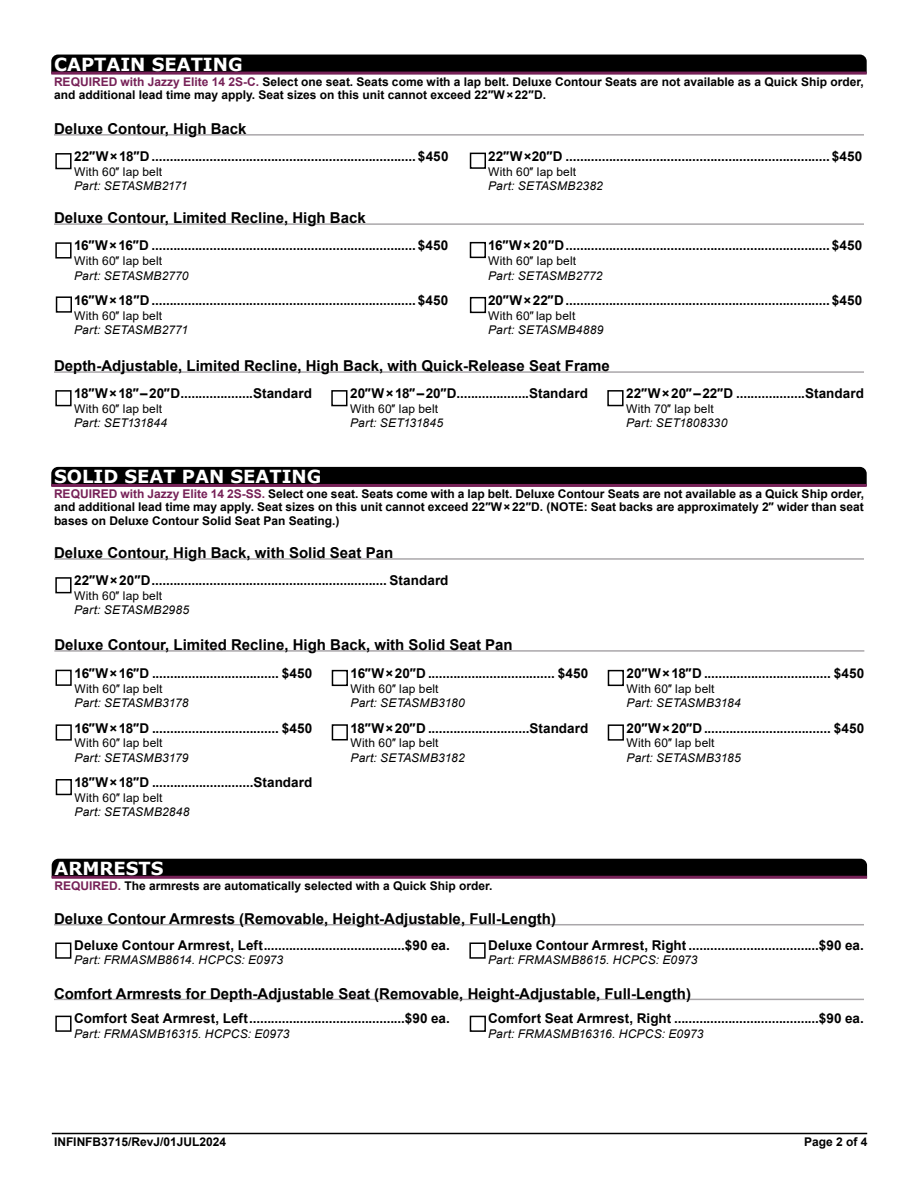
<style>
.page{position:relative;width:918px;height:1188px;background:#fff}
.page>*{position:absolute;margin:0;border:0;box-sizing:border-box;transform-origin:0 0}
.t1{font:700 18px "Verdana";color:#fff}
.t2{font:700 15px "Arial";color:#000}
.t3{font:700 13.5px "Arial";letter-spacing:.005em;color:#000}
.t4{font:700 12px/13.5px "Arial";color:#000;text-align:justify}
.t5{font:italic 12px/14.4px "Arial";letter-spacing:.02em;color:#000}
.t6{font:12px "Arial";letter-spacing:.015em;color:#000}
.s1{color:#762157}
.s2{font-style:normal}
</style>
<div class="page">
<div style="left:55px;top:390px;width:17px;height:16px;border:2px solid #000"></div>
<div style="left:331px;top:390px;width:16px;height:16px;border:2px solid #000"></div>
<div style="left:607px;top:390px;width:17px;height:16px;border:2px solid #000"></div>
<div style="left:55px;top:242px;width:17px;height:17px;border:2px solid #000"></div>
<div style="left:56px;top:296px;width:16px;height:17px;border:2px solid #000"></div>
<div style="left:470px;top:242px;width:16px;height:16px;border:2px solid #000"></div>
<div style="left:470px;top:297px;width:16px;height:16px;border:2px solid #000"></div>
<div style="left:55px;top:153px;width:17px;height:16px;border:2px solid #000"></div>
<div style="left:470px;top:153px;width:16px;height:16px;border:2px solid #000"></div>
<div style="left:55px;top:577px;width:17px;height:16px;border:2px solid #000"></div>
<div style="left:56px;top:670px;width:16px;height:16px;border:2px solid #000"></div>
<div style="left:56px;top:724px;width:16px;height:17px;border:2px solid #000"></div>
<div style="left:56px;top:779px;width:16px;height:16px;border:2px solid #000"></div>
<div style="left:332px;top:670px;width:16px;height:16px;border:2px solid #000"></div>
<div style="left:332px;top:724px;width:16px;height:16px;border:2px solid #000"></div>
<div style="left:608px;top:670px;width:16px;height:16px;border:2px solid #000"></div>
<div style="left:608px;top:724px;width:16px;height:17px;border:2px solid #000"></div>
<div style="left:55px;top:1016px;width:17px;height:16px;border:2px solid #000"></div>
<div style="left:470px;top:1016px;width:16px;height:16px;border:2px solid #000"></div>
<div style="left:55px;top:943px;width:16px;height:16px;border:2px solid #000"></div>
<div style="left:469px;top:942px;width:17px;height:17px;border:2px solid #000"></div>
<hr style="left:52px;top:1133px;width:815px;height:1px;background:#000">
<div style="left:51px;top:467px;width:816px;height:17px;background:#000"></div>
<hr style="left:51px;top:484px;width:816px;height:3px;background:#762157">
<hr style="left:54px;top:650px;width:810px;height:2px;background:#aaa7aa">
<div style="left:51px;top:55px;width:816px;height:17px;background:#000"></div>
<hr style="left:51px;top:72px;width:816px;height:3px;background:#762157">
<hr style="left:54px;top:371px;width:810px;height:2px;background:#aaa7aa">
<hr style="left:54px;top:223px;width:810px;height:2px;background:#aaa7aa">
<hr style="left:54px;top:134px;width:810px;height:2px;background:#aaa7aa">
<hr style="left:54px;top:558px;width:810px;height:2px;background:#aaa7aa">
<div style="left:52px;top:859px;width:815px;height:17px;background:#000"></div>
<hr style="left:52px;top:876px;width:815px;height:3px;background:#762157">
<hr style="left:54px;top:999px;width:810px;height:1px;background:#aaa7aa">
<hr style="left:54px;top:924px;width:810px;height:1px;background:#aaa7aa">
<h1 class="t1" style="left:54px;top:52px;width:190px">CAPTAIN SEATING</h1>
<p class="t4" style="left:54px;top:75px;width:811px"><span class="s1">REQUIRED with Jazzy Elite 14 2S-C.</span> Select one seat. Seats come with a lap belt. Deluxe Contour Seats are not available as a Quick Ship order, and additional lead time may apply. Seat sizes on this unit cannot exceed 22″W×22″D.</p>
<p class="t2" style="left:54px;top:118px;width:194px">Deluxe Contour, High Back</p>
<p class="t3" style="left:74px;top:147px;width:376px">22″W×18″D ......................................................................... $450</p>
<p class="t6" style="left:74px;top:163px;width:90px">With 60″ lap belt</p>
<p class="t5" style="left:74px;top:179px;width:115px">Part: SETASMB2171</p>
<p class="t2" style="left:54px;top:208px;width:313px">Deluxe Contour, Limited Recline, High Back</p>
<p class="t3" style="left:74px;top:236px;width:376px">16″W×16″D ......................................................................... $450</p>
<p class="t6" style="left:74px;top:253px;width:90px">With 60″ lap belt</p>
<p class="t5" style="left:74px;top:268px;width:116px">Part: SETASMB2770</p>
<p class="t3" style="left:74px;top:291px;width:376px">16″W×18″D ......................................................................... $450</p>
<p class="t6" style="left:74px;top:307px;width:90px">With 60″ lap belt</p>
<p class="t5" style="left:74px;top:323px;width:115px">Part: SETASMB2771</p>
<p class="t3" style="left:488px;top:147px;width:376px">22″W×20″D ......................................................................... $450</p>
<p class="t6" style="left:488px;top:163px;width:90px">With 60″ lap belt</p>
<p class="t5" style="left:488px;top:179px;width:116px">Part: SETASMB2382</p>
<p class="t3" style="left:488px;top:236px;width:376px">16″W×20″D......................................................................... $450</p>
<p class="t6" style="left:488px;top:253px;width:90px">With 60″ lap belt</p>
<p class="t5" style="left:488px;top:268px;width:116px">Part: SETASMB2772</p>
<p class="t3" style="left:488px;top:291px;width:376px">20″W×22″D......................................................................... $450</p>
<p class="t5" style="left:488px;top:308px;width:117px"><span class="s2">With 60</span>″ <span class="s2">lap belt<br></span>Part: SETASMB4889</p>
<p class="t2" style="left:54px;top:355px;width:557px">Depth-Adjustable, Limited Recline, High Back, with Quick-Release Seat Frame</p>
<p class="t3" style="left:74px;top:384px;width:239px">18″W×18″–20″D....................Standard</p>
<p class="t6" style="left:74px;top:400px;width:90px">With 60″ lap belt</p>
<p class="t5" style="left:74px;top:416px;width:94px">Part: SET131844</p>
<p class="t3" style="left:350px;top:384px;width:239px">20″W×18″–20″D....................Standard</p>
<p class="t6" style="left:350px;top:400px;width:90px">With 60″ lap belt</p>
<p class="t5" style="left:350px;top:416px;width:94px">Part: SET131845</p>
<p class="t3" style="left:626px;top:384px;width:239px">22″W×20″–22″D ...................Standard</p>
<p class="t6" style="left:626px;top:400px;width:89px">With 70″ lap belt</p>
<p class="t5" style="left:626px;top:416px;width:103px">Part: SET1808330</p>
<h1 class="t1" style="left:54px;top:464px;width:269px">SOLID SEAT PAN SEATING</h1>
<p class="t4" style="left:54px;top:487px;width:812px"><span class="s1">REQUIRED with Jazzy Elite 14 2S-SS.</span> Select one seat. Seats come with a lap belt. Deluxe Contour Seats are not available as a Quick Ship order, and additional lead time may apply. Seat sizes on this unit cannot exceed 22″W×22″D. (NOTE: Seat backs are approximately 2″ wider than seat bases on Deluxe Contour Solid Seat Pan Seating.)</p>
<p class="t2" style="left:54px;top:542px;width:341px">Deluxe Contour, High Back, with Solid Seat Pan</p>
<p class="t3" style="left:74px;top:571px;width:376px">22″W×20″D................................................................. Standard</p>
<p class="t6" style="left:74px;top:587px;width:90px">With 60″ lap belt</p>
<p class="t5" style="left:74px;top:603px;width:116px">Part: SETASMB2985</p>
<p class="t2" style="left:54px;top:634px;width:460px">Deluxe Contour, Limited Recline, High Back, with Solid Seat Pan</p>
<p class="t3" style="left:75px;top:664px;width:239px">16″W×16″D ................................... $450</p>
<p class="t6" style="left:75px;top:680px;width:90px">With 60″ lap belt</p>
<p class="t5" style="left:75px;top:696px;width:115px">Part: SETASMB3178</p>
<p class="t3" style="left:75px;top:718px;width:239px">16″W×18″D ................................... $450</p>
<p class="t6" style="left:75px;top:735px;width:90px">With 60″ lap belt</p>
<p class="t5" style="left:75px;top:750px;width:115px">Part: SETASMB3179</p>
<p class="t3" style="left:75px;top:773px;width:239px">18″W×18″D ............................Standard</p>
<p class="t6" style="left:75px;top:789px;width:90px">With 60″ lap belt</p>
<p class="t5" style="left:75px;top:805px;width:116px">Part: SETASMB2848</p>
<p class="t3" style="left:351px;top:664px;width:239px">16″W×20″D ................................... $450</p>
<p class="t6" style="left:351px;top:680px;width:90px">With 60″ lap belt</p>
<p class="t5" style="left:351px;top:696px;width:116px">Part: SETASMB3180</p>
<p class="t3" style="left:351px;top:718px;width:239px">18″W×20″D ............................Standard</p>
<p class="t6" style="left:351px;top:735px;width:90px">With 60″ lap belt</p>
<p class="t5" style="left:351px;top:750px;width:116px">Part: SETASMB3182</p>
<h1 class="t1" style="left:54px;top:856px;width:111px">ARMRESTS</h1>
<p class="t4" style="left:54px;top:879px;width:440px"><span class="s1">REQUIRED.</span> The armrests are automatically selected with a Quick Ship order.</p>
<p class="t2" style="left:54px;top:908px;width:503px">Deluxe Contour Armrests (Removable, Height-Adjustable, Full-Length)</p>
<p class="t3" style="left:627px;top:664px;width:239px">20″W×18″D ................................... $450</p>
<p class="t6" style="left:627px;top:680px;width:90px">With 60″ lap belt</p>
<p class="t5" style="left:627px;top:696px;width:116px">Part: SETASMB3184</p>
<p class="t3" style="left:627px;top:718px;width:239px">20″W×20″D................................... $450</p>
<p class="t6" style="left:627px;top:735px;width:90px">With 60″ lap belt</p>
<p class="t5" style="left:627px;top:750px;width:116px">Part: SETASMB3185</p>
<p class="t3" style="left:74px;top:936px;width:377px">Deluxe Contour Armrest, Left.......................................$90 ea.</p>
<p class="t5" style="left:74px;top:953px;width:211px">Part: FRMASMB8614. HCPCS: E0973</p>
<p class="t3" style="left:488px;top:936px;width:377px">Deluxe Contour Armrest, Right ....................................$90 ea.</p>
<p class="t5" style="left:488px;top:953px;width:211px">Part: FRMASMB8615. HCPCS: E0973</p>
<p class="t2" style="left:54px;top:983px;width:639px">Comfort Armrests for Depth-Adjustable Seat (Removable, Height-Adjustable, Full-Length)</p>
<p class="t3" style="left:74px;top:1009px;width:377px">Comfort Seat Armrest, Left...........................................$90 ea.</p>
<p class="t5" style="left:74px;top:1026px;width:217px">Part: FRMASMB16315. HCPCS: E0973</p>
<p class="t3" style="left:488px;top:1009px;width:377px">Comfort Seat Armrest, Right ........................................$90 ea.</p>
<p class="t5" style="left:488px;top:1026px;width:217px">Part: FRMASMB16316. HCPCS: E0973</p>
<p class="t4" style="left:54px;top:1135px;width:174px">INFINFB3715/RevJ/01JUL2024</p>
<p class="t4" style="left:804px;top:1135px;width:65px">Page 2 of 4</p>
</div>
